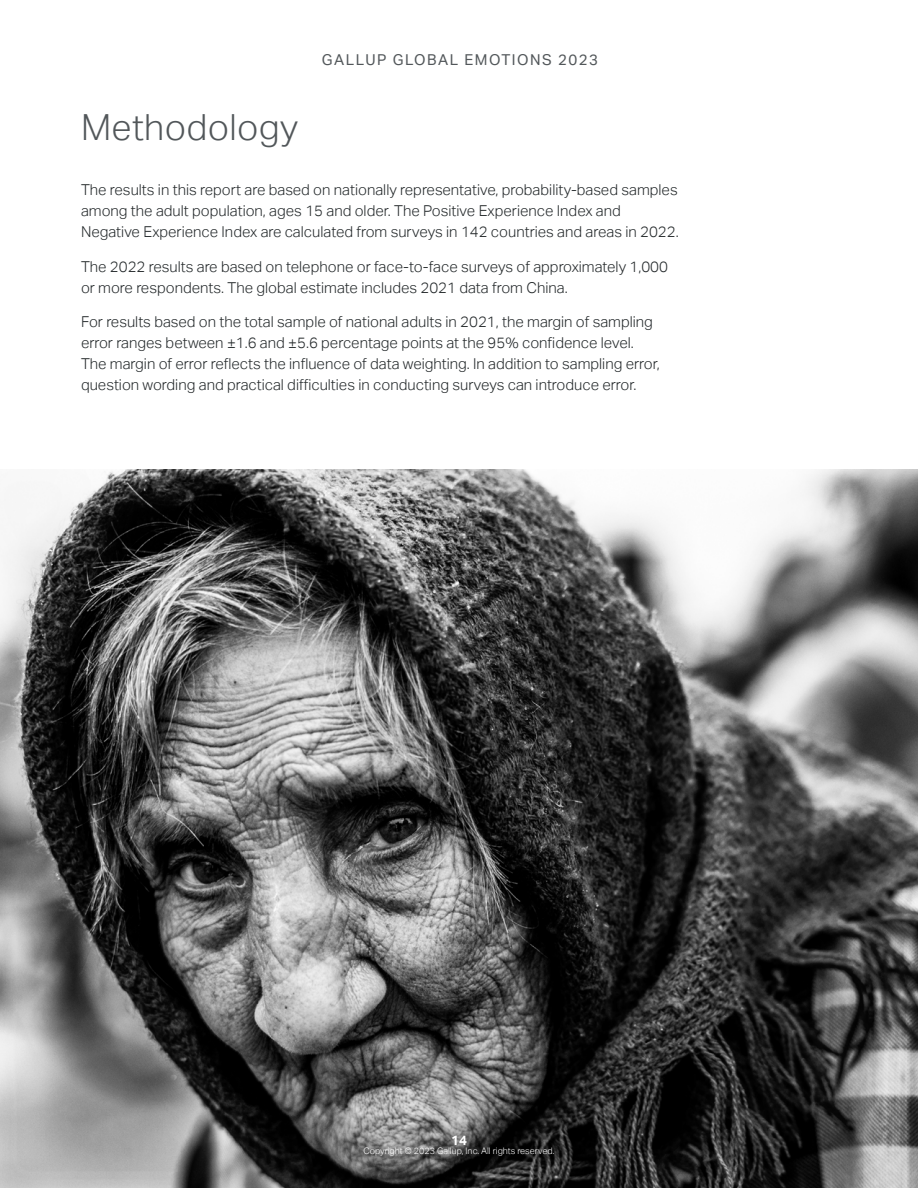
<style>
.page{position:relative;width:918px;height:1188px;background:#fff}
.page>*{position:absolute;margin:0;border:0;box-sizing:border-box;transform-origin:0 0}
.page_header{font:300 36px "Aktiv Grotesk";letter-spacing:.01em;color:#52575a}
.body{font:300 15px/21px "Aktiv Grotesk";color:#23282a}
.t1{font:15px "Aktiv Grotesk";letter-spacing:.1em;color:#52575a}
.t2{font:700 13.5px "Aktiv Grotesk";color:#fff}
.t3{font:300 9px "Aktiv Grotesk";color:#fff}
</style>
<div class="page">
<img style="left:0;top:470px;width:918px;height:718px">
<p class="t1" style="left:322px;top:51px;width:179px">GALLUP GLO BAL EMOTIONS</p>
<p class="t1" style="left:558px;top:51px;width:42px">2023</p>
<h2 class="page_header" style="left:81px;top:107px;width:219px">Methodology</h2>
<p class="body" style="left:81px;top:180px;width:599px">The results in this report are based on nationally representative, probability-based samples among the adult population, ages 15 and older. The Positive Experience Index and<br>Negative Experience Index are calculated from surveys in 142 countries and areas in 2022.</p>
<p class="body" style="left:81px;top:256px;width:589px">The 2022 results are based on telephone or face-to-face surveys of approximately 1,000 or more respondents. The global estimate includes 2021 data from China.</p>
<p class="body" style="left:81px;top:312px;width:580px">For results based on the total sample of national adults in 2021, the margin of sampling error ranges between ±1.6 and ±5.6 percentage points at the 95% confidence level.<br>The margin of error reflects the influence of data weighting. In addition to sampling error, question wording and practical difficulties in conducting surveys can introduce error.</p>
<p class="t2" style="left:451px;top:1132px;width:17px">14</p>
<p class="t3" style="left:363px;top:1146px;width:193px">Copyright © 2023 Gallup, Inc. All rights reserved.</p>
</div>
